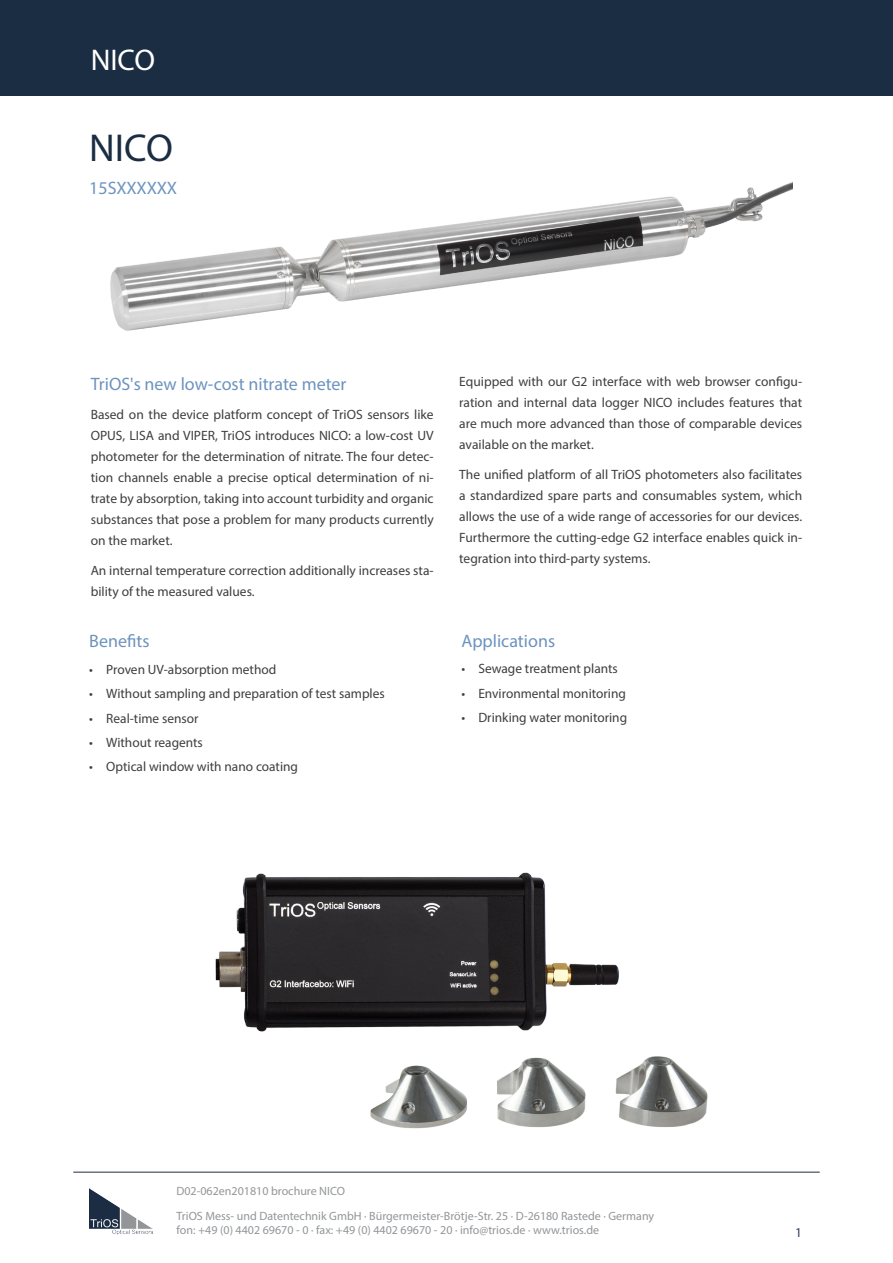
<style>
.page{position:relative;width:893px;height:1263px;background:#fff}
.page>*{position:absolute;margin:0;border:0;box-sizing:border-box;transform-origin:0 0}
.Fließtext{font:39px "Myriad Pro";color:#1b2d42}
.t1{font:30px "Myriad Pro";color:#fff}
.Fließtext-2{font:18px "Myriad Pro";color:#6d93be}
.Fließtext-3{font:13.5px/21px "Myriad Pro";color:#3e3e3f;text-align:justify}
.Fließtext-4{font:13.5px "Myriad Pro";color:#2e4056}
.t2{font:12px/25.2px "Myriad Pro";color:#939598}
</style>
<div class="page">
<div style="left:0;top:0;width:893px;height:96px;background:#1b2d42"></div>
<hr style="left:73px;top:1172px;width:747px;height:1px;background:#1b2d42">
<img style="left:89px;top:1188px;width:64px;height:47px">
<img style="left:215px;top:872px;width:404px;height:160px">
<img style="left:341px;top:1022px;width:367px;height:107px">
<img style="left:110px;top:182px;width:682px;height:149px">
<h2 class="t1" style="left:91px;top:42px;width:66px">NICO</h2>
<p class="Fließtext" style="left:89px;top:124px;width:85px">NICO</p>
<p class="Fließtext-2" style="left:89px;top:176px;width:89px">15SXXXXXX</p>
<p class="Fließtext-2" style="left:91px;top:373px;width:257px">TriOS's new low-cost nitrate meter</p>
<p class="Fließtext-3" style="left:91px;top:404px;width:344px">Based on the device platform concept of TriOS sensors like OPUS, LISA and VIPER, TriOS introduces NICO: a low-cost UV photometer for the determination of nitrate. The four detec&shy;tion channels enable a precise optical determination of ni&shy;trate by absorption, taking into account turbidity and organic substances that pose a problem for many products currently on the market.</p>
<p class="Fließtext-3" style="left:91px;top:560px;width:344px">An internal temperature correction additionally increases sta&shy;bility of the measured values.</p>
<p class="Fließtext-2" style="left:89px;top:630px;width:62px">Benefits</p>
<p class="Fließtext-3" style="left:89px;top:659px;width:189px">• Proven UV-absorption method</p>
<p class="Fließtext-3" style="left:89px;top:683px;width:297px">• Without sampling and preparation of test samples</p>
<p class="Fließtext-3" style="left:89px;top:707px;width:111px">• Real-time sensor</p>
<p class="Fließtext-3" style="left:89px;top:732px;width:115px">• Without reagents</p>
<p class="Fließtext-3" style="left:89px;top:756px;width:210px">• Optical window with nano coating</p>
<p class="Fließtext-3" style="left:459px;top:371px;width:344px">Equipped with our G2 interface with web browser configu&shy;ration and internal data logger NICO includes features that are much more advanced than those of comparable devices available on the market.</p>
<p class="Fließtext-3" style="left:459px;top:464px;width:344px">The unified platform of all TriOS photometers also facilitates a standardized spare parts and consumables system, which allows the use of a wide range of accessories for our devices.<br>Furthermore the cutting-edge G2 interface enables quick in&shy;tegration into third-party systems.</p>
<p class="Fließtext-2" style="left:461px;top:630px;width:95px">Applications</p>
<p class="Fließtext-3" style="left:461px;top:658px;width:158px">• Sewage treatment plants</p>
<p class="Fließtext-3" style="left:461px;top:682px;width:166px">• Environmental monitoring</p>
<p class="Fließtext-3" style="left:461px;top:707px;width:167px">• Drinking water monitoring</p>
<p class="t2" style="left:176px;top:1178px;width:479px">D02-062en201810 brochure NICO<br>TriOS Mess- und Datentechnik GmbH · Bürgermeister-Brötje-Str. 25 · D-26180 Rastede · Germany</p>
<p class="t2" style="left:176px;top:1217px;width:424px">fon: +49 (0) 4402 69670 - 0 · fax: +49 (0) 4402 69670 - 20 · info@trios.de · www.trios.de</p>
<p class="Fließtext-4" style="left:795px;top:1224px;width:8px">1</p>
</div>
